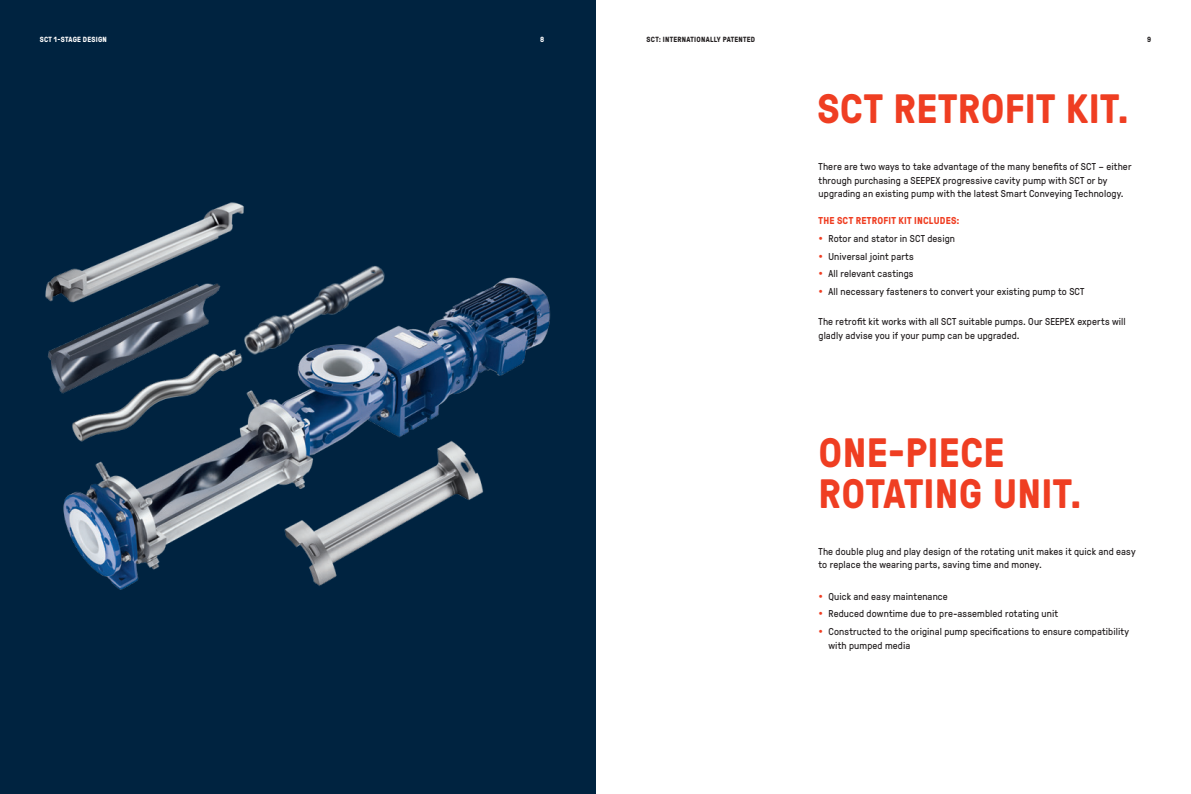
<style>
.page{position:relative;width:1191px;height:794px;background:#fff}
.page>*{position:absolute;margin:0;border:0;box-sizing:border-box;transform-origin:0 0}
.Headline_L_41pt{font:700 41px/40.5px "GT Pressura";letter-spacing:.005em;color:#ef3e22}
.Copytext_10pt{font:10px/13.5px "GT Pressura";letter-spacing:.015em;color:#231f20}
.Copytext_Headline_10{font:700 10px "GT Pressura";letter-spacing:.02em;color:#ef3e22}
.Spitzzeile_7_5pt{font:700 7.5px "GT Pressura";letter-spacing:.035em;color:#231f20}
.Spitzzeile_7_5pt-2{font:700 7.5px "GT Pressura";letter-spacing:.03em;color:#fff}
.Seitenzahl_7_5pt{font:700 7.5px "GT Pressura";color:#fff}
</style>
<div class="page">
<div style="left:0;top:0;width:595px;height:794px;background:#002340"></div>
<img style="left:45px;top:202px;width:506px;height:388px">
<img style="left:240px;top:251px;width:151px;height:118px">
<p class="Spitzzeile_7_5pt-2" style="left:40px;top:34px;width:69px">SCT 1-STAGE DESIGN</p>
<p class="Seitenzahl_7_5pt" style="left:540px;top:34px;width:6px">8</p>
<p class="Spitzzeile_7_5pt" style="left:646px;top:34px;width:110px">SCT: INTERNATIONALLY PATENTED</p>
<p class="Spitzzeile_7_5pt" style="left:1147px;top:34px;width:6px">9</p>
<p class="Headline_L_41pt" style="left:817px;top:87px;width:313px">SCT RETROFIT KIT.</p>
<p class="Copytext_10pt" style="left:818px;top:159px;width:314px">There are two ways to take advantage of the many benefits of SCT – either through purchasing a SEEPEX progressive cavity pump with SCT or by upgrading an existing pump with the latest Smart Conveying Technology.</p>
<p class="Copytext_Headline_10" style="left:818px;top:213px;width:142px">THE SCT RETROFIT KIT INCLUDES:</p>
<p class="Copytext_10pt" style="left:828px;top:231px;width:128px">Rotor and stator in SCT design</p>
<p class="Copytext_10pt" style="left:828px;top:249px;width:87px">Universal joint parts</p>
<p class="Copytext_10pt" style="left:828px;top:266px;width:87px">All relevant castings</p>
<p class="Copytext_10pt" style="left:828px;top:284px;width:257px">All necessary fasteners to convert your existing pump to SCT</p>
<p class="Copytext_10pt" style="left:818px;top:314px;width:308px">The retrofit kit works with all SCT suitable pumps. Our SEEPEX experts will gladly advise you if your pump can be upgraded.</p>
<p class="Headline_L_41pt" style="left:818px;top:431px;width:264px">ONE-PIECE<br>ROTATING UNIT.</p>
<p class="Copytext_10pt" style="left:818px;top:544px;width:318px">The double plug and play design of the rotating unit makes it quick and easy to replace the wearing parts, saving time and money.</p>
<p class="Copytext_10pt" style="left:828px;top:589px;width:121px">Quick and easy maintenance</p>
<p class="Copytext_10pt" style="left:828px;top:606px;width:231px">Reduced downtime due to pre-assembled rotating unit</p>
<p class="Copytext_10pt" style="left:828px;top:624px;width:302px">Constructed to the original pump specifications to ensure compatibility with pumped media</p>
</div>
